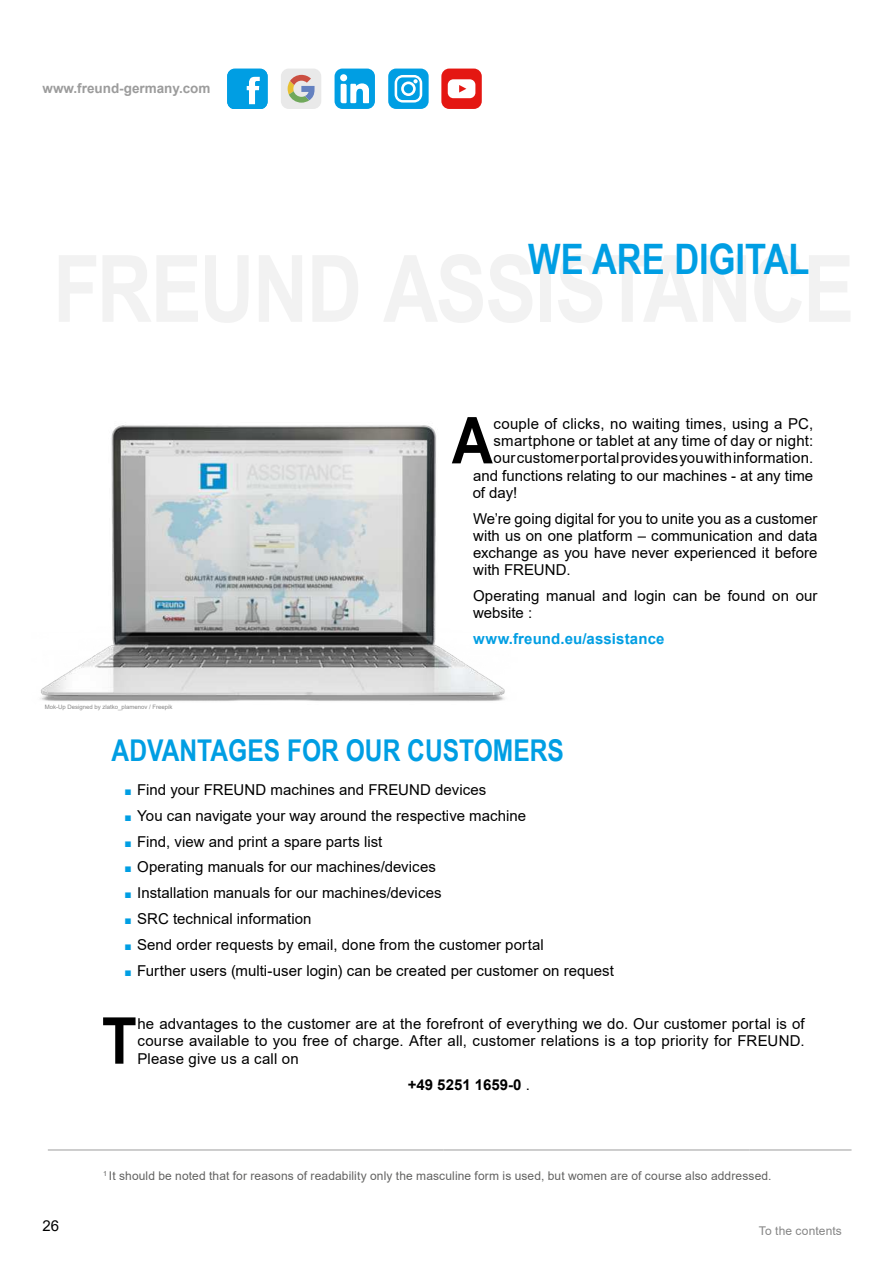
<style>
.page{position:relative;width:893px;height:1263px;background:#fff}
.page>*{position:absolute;margin:0;border:0;box-sizing:border-box;transform-origin:0 0}
.t1{font:700 64.65px "Arial Narrow";color:#000;scale:1.08 1}
.t2{font:700 42px "Arial Narrow";color:#009ee3}
.t3{font:700 30px "Arial Narrow";color:#009ee3}
.t4{font:15px/17.2px "Arial";letter-spacing:.005em;color:#000;text-align:justify}
.t5{font:700 15px "Arial";letter-spacing:.01em;color:#009ee3}
.t6{font:700 15px "Arial";color:#000}
.t7{font:700 13.5px "Arial";color:#9c9c9c}
.t8{font:12px "Arial";letter-spacing:.01em;color:#626261}
.t9{font:12px "Arial";letter-spacing:.01em;color:#868686}
.t10{font:6px "Arial";color:#868686}
.s1{font-weight:700;font-size:12px;color:#009ee3}
.s2{font-weight:400}
</style>
<div class="page">
<hr style="left:48px;top:1150px;width:395px;height:1px;background:#9c9c9c">
<hr style="left:443px;top:1150px;width:306px;height:1px;background:#9c9c9c">
<hr style="left:749px;top:1150px;width:102px;height:1px;background:#9c9c9c">
<div style="left:281px;top:69px;width:40px;height:40px;background:#e9e9e9;border-radius:8px"></div>
<svg style="left:288px;top:75px;width:27px;height:28px"></svg>
<div style="left:335px;top:69px;width:40px;height:40px;background:#009ee3;border-radius:8px"></div>
<div style="left:340px;top:74px;width:7px;height:7px;background:#fff;border-radius:50%"></div>
<svg style="left:341px;top:83px;width:28px;height:20px"></svg>
<svg style="left:227px;top:69px;width:41px;height:40px;background:#28ade7"></svg>
<svg style="left:388px;top:69px;width:41px;height:40px"></svg>
<div style="left:404px;top:84px;width:9px;height:9px;background:#009ee3;border-radius:50%"></div>
<div style="left:441px;top:69px;width:41px;height:40px;background:#e41712;border-radius:8px"></div>
<div style="left:448px;top:79px;width:27px;height:19px;background:#fff;border-radius:6px"></div>
<svg style="left:459px;top:85px;width:7px;height:8px"></svg>
<img style="left:40px;top:424px;width:465px;height:277px">
<p class="t7" style="left:43px;top:83px;width:170px">www.freund-germany.com</p>
<p class="t10" style="left:45px;top:704px;width:129px">Mok-Up Designed by zlatko_plamenov / Freepik</p>
<h2 class="t2" style="left:528px;top:243px;width:283px">WE ARE DIGITAL</h2>
<h1 class="t1" style="left:452px;top:416px;width:40px">A</h1>
<p class="t4" style="left:494px;top:415px;width:321px">couple of clicks, no waiting times, using a PC,</p>
<p class="t4" style="left:494px;top:432px;width:321px">smartphone or tablet at any time of day or night:</p>
<p class="t4" style="left:494px;top:451px;width:321px">our customer portal provides you with information.</p>
<p class="t4" style="left:473px;top:468px;width:342px">and functions relating to our machines - at any time</p>
<p class="t4" style="left:473px;top:485px;width:46px">of day!</p>
<p class="t4" style="left:473px;top:511px;width:346px">We’re going digital for you to unite you as a customer with us on one platform – communication and data exchange as you have never experienced it before with FREUND.</p>
<p class="t4" style="left:473px;top:588px;width:346px">Operating manual and login can be found on our website :</p>
<p class="t5" style="left:473px;top:633px;width:193px">www.freund.eu/assistance</p>
<h3 class="t3" style="left:112px;top:739px;width:454px">ADVANTAGES FOR OUR CUSTOMERS</h3>
<p class="t4" style="left:124px;top:782px;width:364px"><span class="s1">■</span> Find your FREUND machines and FREUND devices</p>
<p class="t4" style="left:124px;top:808px;width:403px"><span class="s1">■</span> You can navigate your way around the respective machine</p>
<p class="t4" style="left:124px;top:834px;width:260px"><span class="s1">■</span> Find, view and print a spare parts list</p>
<p class="t4" style="left:124px;top:860px;width:313px"><span class="s1">■</span> Operating manuals for our machines/devices</p>
<p class="t4" style="left:124px;top:886px;width:319px"><span class="s1">■</span> Installation manuals for our machines/devices</p>
<p class="t4" style="left:124px;top:910px;width:189px"><span class="s1">■</span> SRC technical information</p>
<p class="t4" style="left:124px;top:937px;width:421px"><span class="s1">■</span> Send order requests by email, done from the customer portal</p>
<p class="t4" style="left:124px;top:963px;width:491px"><span class="s1">■</span> Further users (multi-user login) can be created per customer on request</p>
<h1 class="t1" style="left:102px;top:1016px;width:34px">T</h1>
<p class="t4" style="left:137px;top:1016px;width:669px">he advantages to the customer are at the forefront of everything we do. Our customer portal is of course available to you free of charge. After all, customer relations is a top priority for FREUND.<br>Please give us a call on</p>
<p class="t6" style="left:408px;top:1079px;width:124px">+49 5251 1659-0 <span class="s2">.</span></p>
<p class="t4" style="left:43px;top:1219px;width:18px">26</p>
<p class="t8" style="left:103px;top:1171px;width:670px"><sup>1</sup> It should be noted that for reasons of readability only the masculine form is used, but women are of course also addressed.</p>
<p class="t9" style="left:759px;top:1226px;width:85px">To the contents</p>
</div>
